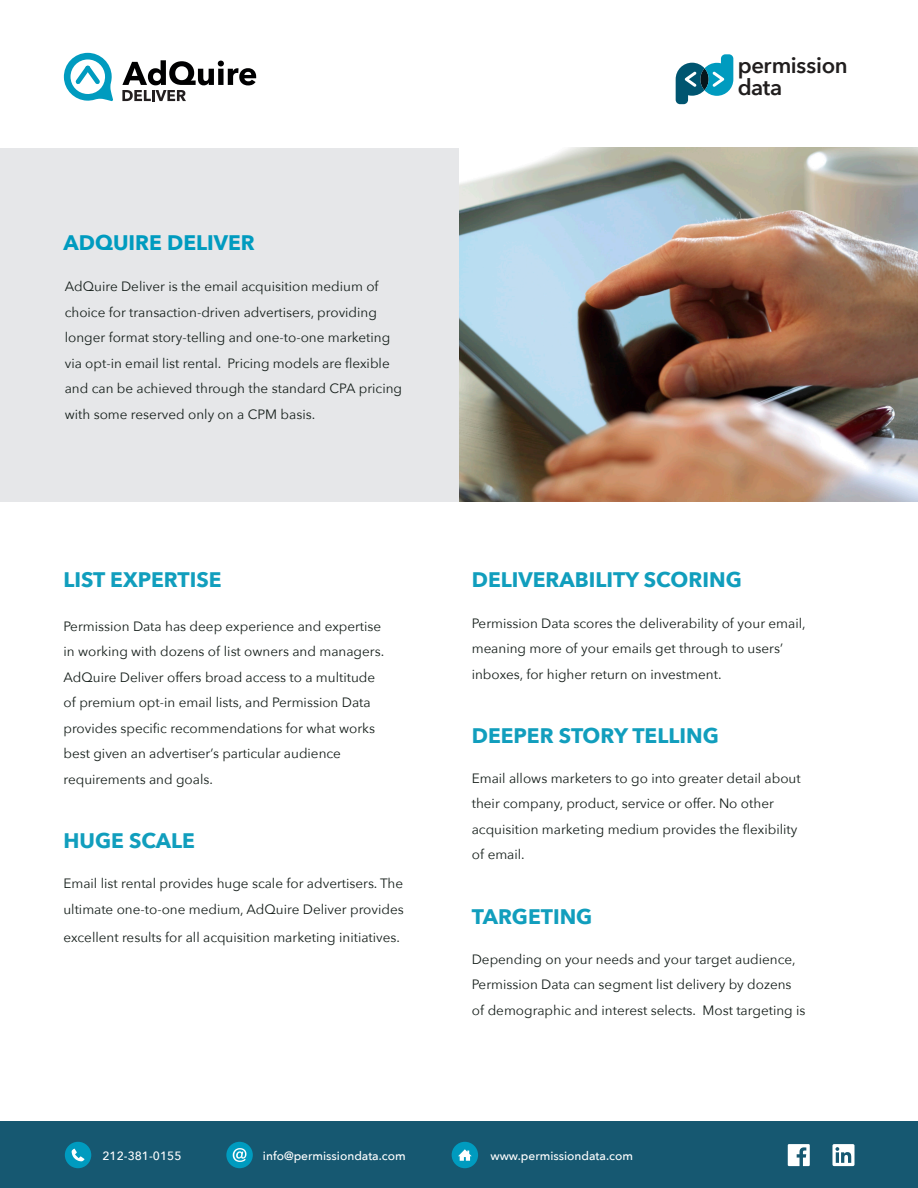
<style>
.page{position:relative;width:918px;height:1188px;background:#fff}
.page>*{position:absolute;margin:0;border:0;box-sizing:border-box;transform-origin:0 0}
.t1{font:600 22.2px/22.2px "Avenir Next";letter-spacing:-.015em;color:#211e1e}
.t2{font:700 21px "Avenir Next";color:#119ebd}
.t3{font:700 21px "Avenir Next";color:#009bbf}
.t4{font:13.5px/25.5px "Avenir Next";color:#151e1a}
.t5{font:500 12px "Avenir Next";color:#fff}
</style>
<div class="page">
<div style="left:0;top:148px;width:918px;height:354px;background:#e6e7e9"></div>
<svg style="left:63px;top:53px;width:50px;height:48px"></svg>
<svg style="left:122px;top:60px;width:134px;height:41px"></svg>
<img style="left:459px;top:148px;width:459px;height:354px">
<svg style="left:676px;top:54px;width:57px;height:50px"></svg>
<svg style="left:700px;top:68px;width:9px;height:22px"></svg>
<div style="left:0;top:1122px;width:918px;height:66px;background:#165871"></div>
<div style="left:65px;top:1142px;width:26px;height:26px;background:#009bbf;border-radius:50%"></div>
<svg style="left:72px;top:1149px;width:13px;height:12px"></svg>
<div style="left:226px;top:1142px;width:27px;height:26px;background:#009bbf;border-radius:50%"></div>
<svg style="left:233px;top:1148px;width:13px;height:14px"></svg>
<div style="left:452px;top:1142px;width:26px;height:26px;background:#009bbf;border-radius:50%"></div>
<svg style="left:458px;top:1149px;width:14px;height:12px"></svg>
<svg style="left:788px;top:1144px;width:22px;height:22px"></svg>
<svg style="left:832px;top:1144px;width:23px;height:22px"></svg>
<p class="t3" style="left:63px;top:225px;width:193px">ADQUIRE DELIVER</p>
<p class="t4" style="left:65px;top:273px;width:339px">AdQuire Deliver is the email acquisition medium of choice for transaction-driven advertisers, providing longer format story-telling and one-to-one marketing via opt-in email list rental. Pricing models are flexible and can be achieved through the standard CPA pricing with some reserved only on a CPM basis.</p>
<p class="t2" style="left:63px;top:562px;width:160px">LIST EXPERTISE</p>
<p class="t4" style="left:63px;top:613px;width:322px">Permission Data has deep experience and expertise in working with dozens of list owners and managers.<br>AdQuire Deliver offers broad access to a multitude of premium opt-in email lists, and Permission Data provides specific recommendations for what works best given an advertiser’s particular audience requirements and goals.</p>
<p class="t2" style="left:63px;top:823px;width:133px">HUGE SCALE</p>
<p class="t4" style="left:63px;top:870px;width:342px">Email list rental provides huge scale for advertisers. The ultimate one-to-one medium, AdQuire Deliver provides</p>
<p class="t4" style="left:63px;top:924px;width:338px">excellent results for all acquisition marketing initiatives.</p>
<p class="t1" style="left:738px;top:54px;width:112px">permission data</p>
<p class="t2" style="left:472px;top:562px;width:272px">DELIVERABILITY SCORING</p>
<p class="t4" style="left:472px;top:610px;width:335px">Permission Data scores the deliverability of your email, meaning more of your emails get through to users’ inboxes, for higher return on investment.</p>
<p class="t2" style="left:472px;top:717px;width:249px">DEEPER STORY TELLING</p>
<p class="t4" style="left:472px;top:765px;width:330px">Email allows marketers to go into greater detail about their company, product, service or offer. No other acquisition marketing medium provides the flexibility of email.</p>
<p class="t2" style="left:472px;top:898px;width:122px">TARGETING</p>
<p class="t4" style="left:472px;top:946px;width:335px">Depending on your needs and your target audience,<br>Permission Data can segment list delivery by dozens of demographic and interest selects. Most targeting is</p>
<p class="t5" style="left:102px;top:1145px;width:81px">212-381-0155</p>
<p class="t5" style="left:263px;top:1145px;width:144px">info@permissiondata.com</p>
<p class="t5" style="left:490px;top:1145px;width:144px">www.permissiondata.com</p>
</div>
